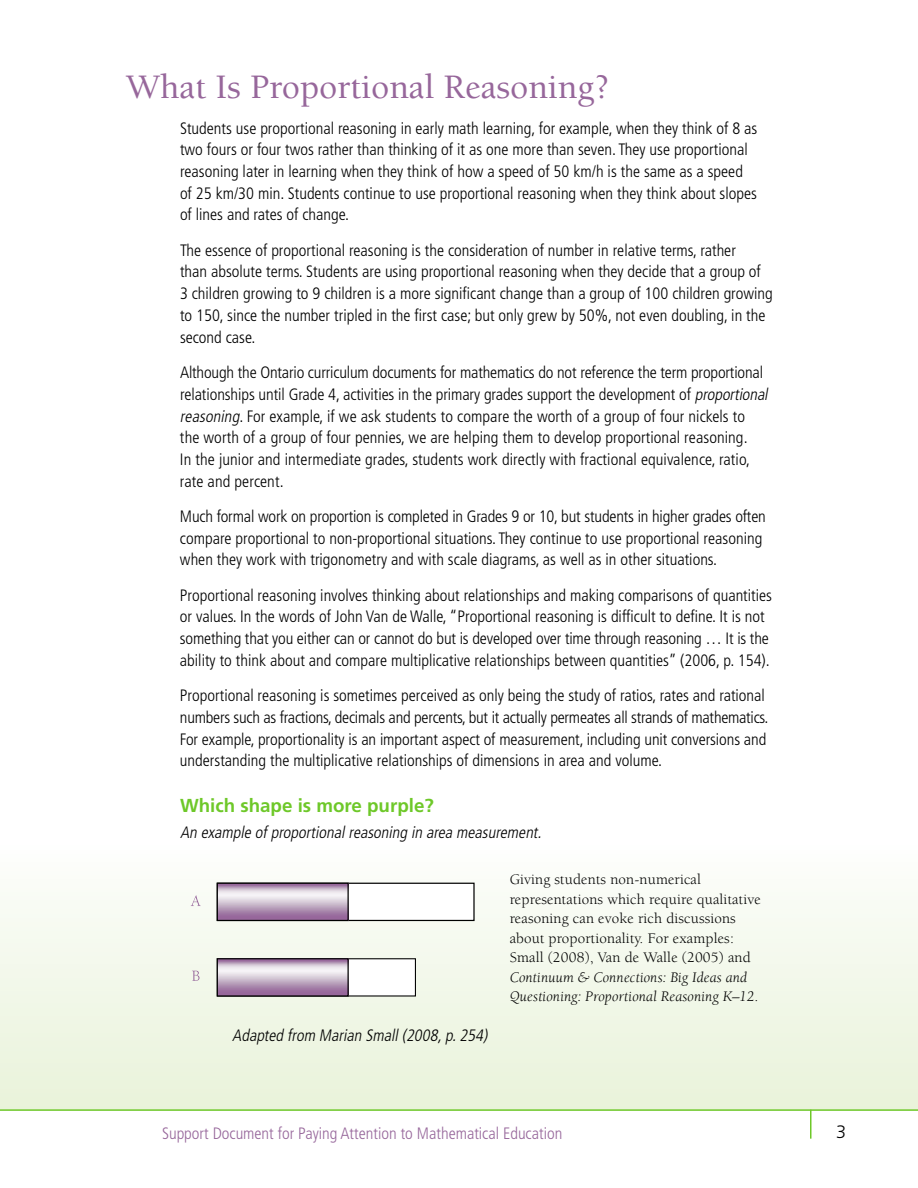
<style>
.page{position:relative;width:918px;height:1188px;background:#fff}
.page>*{position:absolute;margin:0;border:0;box-sizing:border-box;transform-origin:0 0}
.t1{font:500 35.25px "Berkeley";color:#97679b}
.H2_Green{font:700 18.75px "Frutiger";color:#6ec829}
.t2{font:300 18px "Frutiger";color:#000}
.Body_Copy{font:300 condensed 16.5px/21.8px "Frutiger";color:#000}
.Body_Copy_1st_Paragr{font:300 condensed 16.5px/21.8px "Frutiger";color:#000}
.Body_Copy_1st_Paragr-2{font:italic 300 condensed 16.5px "Frutiger";color:#000}
.t3{font:300 condensed 16.5px "Frutiger";color:#97679b}
.Page_3_Graphic_copy{font:15px/19.5px "Berkeley";letter-spacing:.01em;color:#000}
.s1{font-style:italic}
</style>
<div class="page">
<div style="left:0;top:838px;width:918px;height:272px;background:linear-gradient(to bottom,#fdfdfc,#e9f3da)"></div>
<hr style="left:0;top:1109px;width:918px;height:2px;background:#6ec829">
<hr style="left:810px;top:1110px;width:2px;height:29px;background:#6ec829">
<div style="left:217px;top:883px;width:257px;height:37px;background:#fff"></div>
<div style="left:217px;top:883px;width:258px;height:38px;border:1px solid #000"></div>
<div style="left:217px;top:958px;width:199px;height:39px;background:#fff;border:1px solid #000"></div>
<svg style="left:219px;top:885px;width:128px;height:34px;background:#c5afc7"></svg>
<div style="left:217px;top:883px;width:132px;height:38px;border:1px solid #000"></div>
<svg style="left:219px;top:960px;width:128px;height:35px;background:#c4adc6"></svg>
<div style="left:217px;top:958px;width:132px;height:39px;border:1px solid #000"></div>
<svg style="left:191px;top:896px;width:10px;height:10px"></svg>
<svg style="left:192px;top:971px;width:8px;height:10px"></svg>
<h1 class="t1" style="left:126px;top:69px;width:486px">What Is Proportional Reasoning?</h1>
<p class="Body_Copy_1st_Paragr" style="left:180px;top:117px;width:579px">Students use proportional reasoning in early math learning, for example, when they think of 8 as two fours or four twos rather than thinking of it as one more than seven. They use proportional reasoning later in learning when they think of how a speed of 50 km/h is the same as a speed of 25 km/30 min. Students continue to use proportional reasoning when they think about slopes of lines and rates of change.</p>
<p class="Body_Copy" style="left:180px;top:239px;width:594px">The essence of proportional reasoning is the consideration of number in relative terms, rather<br>than absolute terms. Students are using proportional reasoning when they decide that a group of 3 children growing to 9 children is a more significant change than a group of 100 children growing to 150, since the number tripled in the first case; but only grew by 50%, not even doubling, in the second case.</p>
<p class="Body_Copy" style="left:180px;top:362px;width:593px">Although the Ontario curriculum documents for mathematics do not reference the term proportional relationships until Grade 4, activities in the primary grades support the development of <span class="s1">proportional reasoning</span>. For example, if we ask students to compare the worth of a group of four nickels to<br>the worth of a group of four pennies, we are helping them to develop proportional reasoning.<br>In the junior and intermediate grades, students work directly with fractional equivalence, ratio, rate and percent.</p>
<p class="Body_Copy" style="left:180px;top:506px;width:587px">Much formal work on proportion is completed in Grades 9 or 10, but students in higher grades often compare proportional to non-proportional situations. They continue to use proportional reasoning when they work with trigonometry and with scale diagrams, as well as in other situations.</p>
<p class="Body_Copy" style="left:180px;top:584px;width:594px">Proportional reasoning involves thinking about relationships and making comparisons of quantities or values. In the words of John Van de Walle, “Proportional reasoning is difficult to define. It is not something that you either can or cannot do but is developed over time through reasoning … It is the ability to think about and compare multiplicative relationships between quantities” (2006, p. 154).</p>
<p class="Body_Copy" style="left:180px;top:685px;width:590px">Proportional reasoning is sometimes perceived as only being the study of ratios, rates and rational numbers such as fractions, decimals and percents, but it actually permeates all strands of mathematics.<br>For example, proportionality is an important aspect of measurement, including unit conversions and understanding the multiplicative relationships of dimensions in area and volume.</p>
<h2 class="H2_Green" style="left:180px;top:794px;width:255px">Which shape is more purple?</h2>
<p class="Body_Copy_1st_Paragr-2" style="left:180px;top:823px;width:366px">An example ofproportionalreasoning in area measurement.</p>
<p class="Page_3_Graphic_copy" style="left:510px;top:870px;width:253px">Giving students non-numerical representations which require qualitative reasoning can evoke rich discussions about proportionality. For examples:<br>Small (2008), Van de Walle (2005) and <span class="s1">Continuum &amp; Connections: Big Ideas and Questioning: Proportional Reasoning K–12</span>.</p>
<p class="Body_Copy_1st_Paragr-2" style="left:232px;top:1026px;width:260px">Adapted from Marian Small(2008,p.254)</p>
<p class="t3" style="left:162px;top:1123px;width:402px">Support Document for Paying Attention to Mathematical Education</p>
<p class="t2" style="left:836px;top:1122px;width:12px">3</p>
</div>
